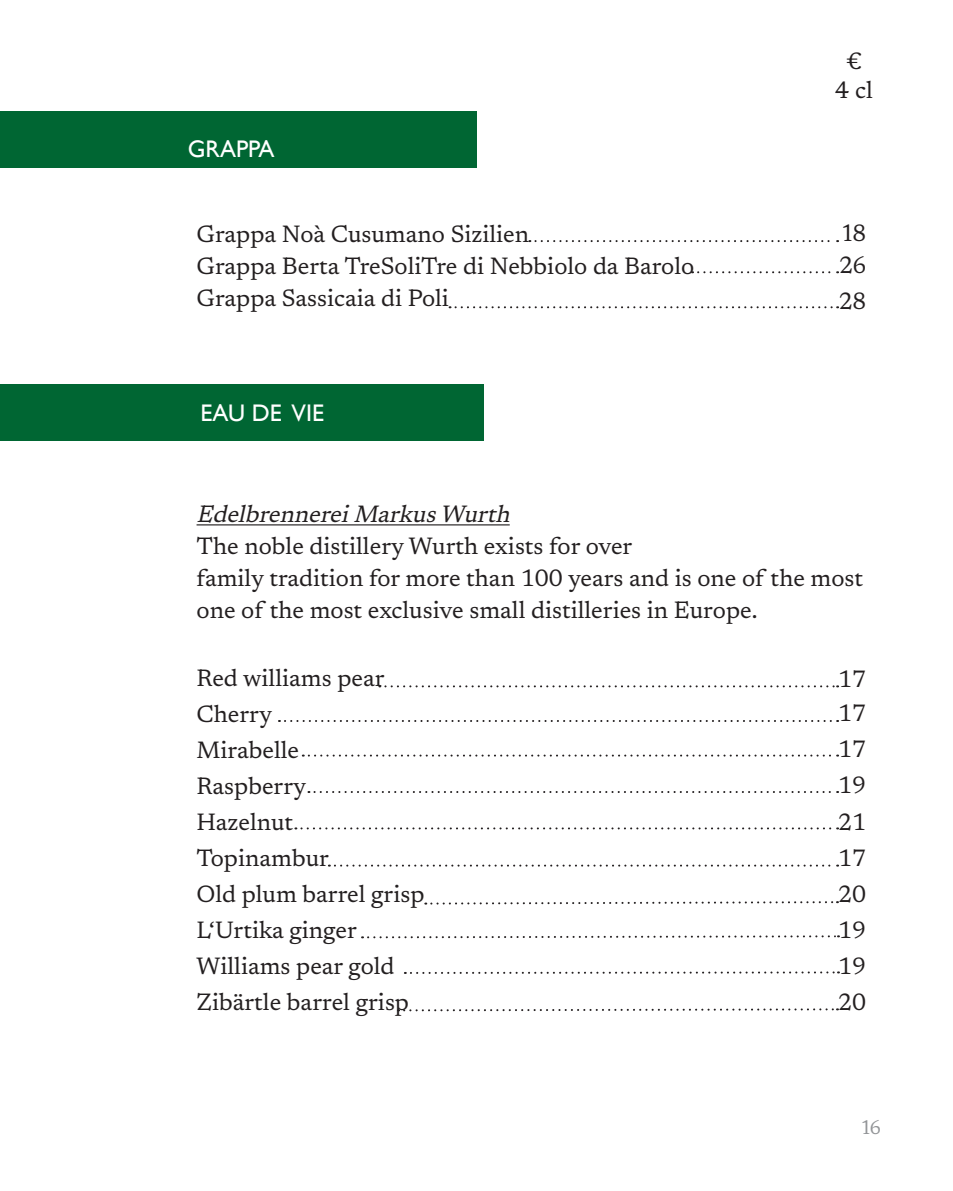
<style>
.page{position:relative;width:953px;height:1191px;background:#fff}
.page>*{position:absolute;margin:0;border:0;box-sizing:border-box;transform-origin:0 0}
.Absatzformat_1{font:24px "Newsreader";color:#231f20}
.t1{font:italic 24px "Newsreader";color:#231f20}
.t2{font:24px "Gill Sans";color:#fff}
.Seitenanzahl{font:20px "Newsreader";color:#939598}
</style>
<div class="page">
<div style="left:0;top:111px;width:476px;height:57px;background:#063"></div>
<div style="left:0;top:384px;width:483px;height:57px;background:#063"></div>
<svg style="left:692px;top:271px;width:146px;height:2px"></svg>
<svg style="left:449px;top:306px;width:389px;height:2px"></svg>
<svg style="left:529px;top:240px;width:309px;height:2px"></svg>
<hr style="left:196px;top:524px;width:313px;height:1px;background:#231f20">
<svg style="left:379px;top:685px;width:459px;height:2px"></svg>
<svg style="left:279px;top:720px;width:559px;height:2px"></svg>
<svg style="left:303px;top:754px;width:535px;height:2px"></svg>
<svg style="left:295px;top:827px;width:543px;height:2px"></svg>
<svg style="left:329px;top:864px;width:509px;height:2px"></svg>
<svg style="left:308px;top:791px;width:530px;height:2px"></svg>
<svg style="left:425px;top:901px;width:413px;height:4px"></svg>
<svg style="left:362px;top:935px;width:477px;height:4px"></svg>
<svg style="left:405px;top:971px;width:434px;height:3px"></svg>
<svg style="left:398px;top:1008px;width:440px;height:4px"></svg>
<p class="t2" style="left:188px;top:135px;width:88px">GRAPPA</p>
<p class="Absatzformat_1" style="left:196px;top:217px;width:334px">Grappa Noà Cusumano Sizilien</p>
<p class="Absatzformat_1" style="left:196px;top:249px;width:499px">Grappa Berta TreSoliTre di Nebbiolo da Barolo</p>
<p class="Absatzformat_1" style="left:196px;top:281px;width:254px">Grappa Sassicaia di Poli</p>
<p class="t2" style="left:200px;top:399px;width:125px">EAU DE VIE</p>
<p class="Absatzformat_1" style="left:845px;top:44px;width:18px">€</p>
<p class="Absatzformat_1" style="left:835px;top:73px;width:39px">4 cl</p>
<p class="Absatzformat_1" style="left:842px;top:216px;width:25px">18</p>
<p class="Absatzformat_1" style="left:839px;top:248px;width:28px">26</p>
<p class="Absatzformat_1" style="left:839px;top:284px;width:29px">28</p>
<p class="t1" style="left:196px;top:497px;width:321px">EdelbrennereiMarkusWurth</p>
<p class="Absatzformat_1" style="left:196px;top:529px;width:437px">The noble distillery Wurth exists for over</p>
<p class="Absatzformat_1" style="left:196px;top:561px;width:668px">family tradition for more than 100 years and is one of the most</p>
<p class="Absatzformat_1" style="left:196px;top:593px;width:562px">one of the most exclusive small distilleries in Europe.</p>
<p class="Absatzformat_1" style="left:196px;top:661px;width:189px">Red williams pear</p>
<p class="Absatzformat_1" style="left:196px;top:697px;width:77px">Cherry</p>
<p class="Absatzformat_1" style="left:196px;top:733px;width:104px">Mirabelle</p>
<p class="Absatzformat_1" style="left:196px;top:769px;width:111px">Raspberry</p>
<p class="Absatzformat_1" style="left:196px;top:805px;width:98px">Hazelnut</p>
<p class="Absatzformat_1" style="left:196px;top:841px;width:134px">Topinambur</p>
<p class="Absatzformat_1" style="left:196px;top:877px;width:229px">Old plum barrel grisp</p>
<p class="Absatzformat_1" style="left:196px;top:913px;width:162px">L‘Urtika ginger</p>
<p class="Absatzformat_1" style="left:196px;top:949px;width:199px">Williams pear gold</p>
<p class="Absatzformat_1" style="left:196px;top:985px;width:214px">Zibärtle barrel grisp</p>
<p class="Absatzformat_1" style="left:838px;top:662px;width:29px">17</p>
<p class="Absatzformat_1" style="left:838px;top:696px;width:29px">17</p>
<p class="Absatzformat_1" style="left:838px;top:732px;width:29px">17</p>
<p class="Absatzformat_1" style="left:838px;top:768px;width:29px">19</p>
<p class="Absatzformat_1" style="left:838px;top:804px;width:29px">21</p>
<p class="Absatzformat_1" style="left:838px;top:840px;width:29px">17</p>
<p class="Absatzformat_1" style="left:838px;top:876px;width:29px">20</p>
<p class="Absatzformat_1" style="left:838px;top:912px;width:29px">19</p>
<p class="Absatzformat_1" style="left:838px;top:948px;width:29px">19</p>
<p class="Absatzformat_1" style="left:838px;top:984px;width:29px">20</p>
<p class="Seitenanzahl" style="left:862px;top:1112px;width:20px">16</p>
</div>
